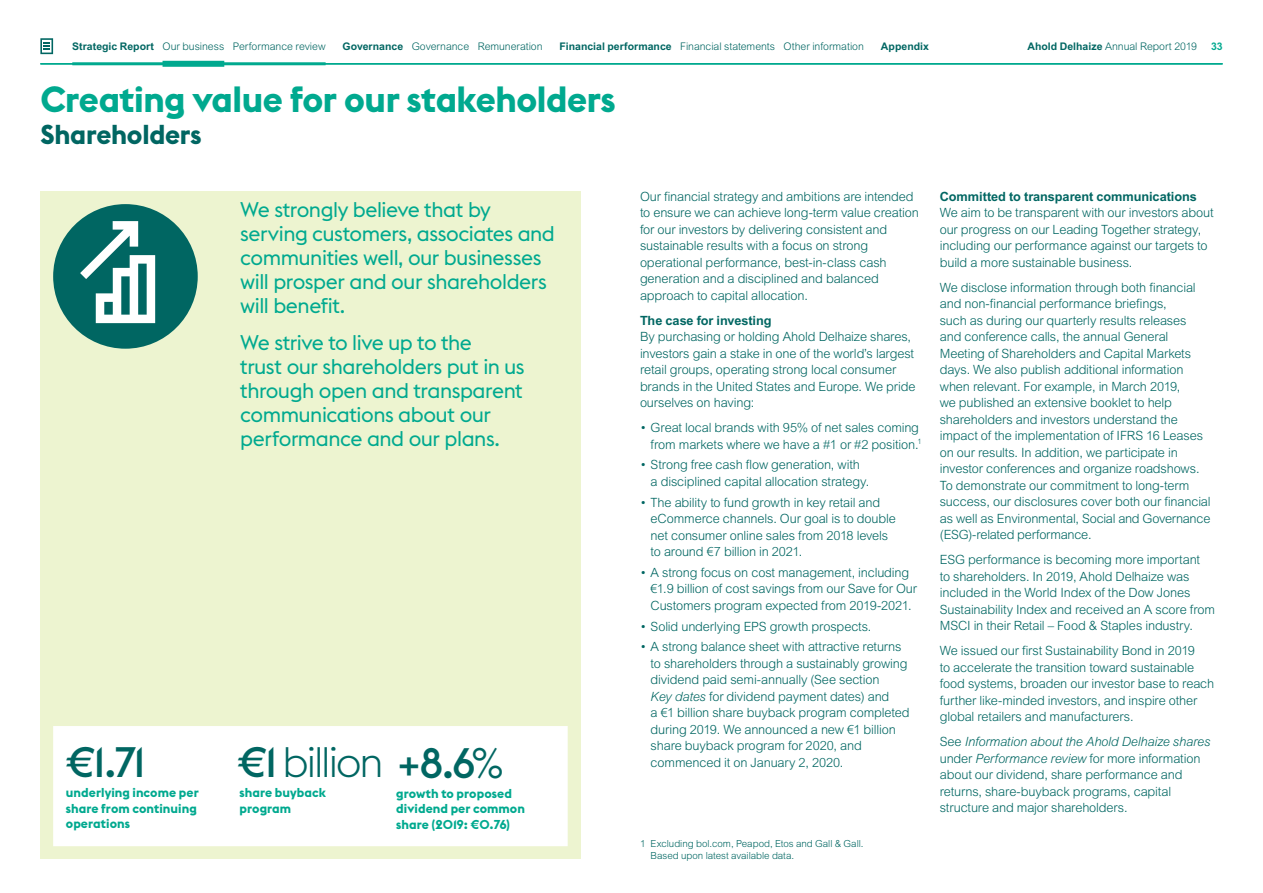
<style>
.page{position:relative;width:1263px;height:893px;background:#fff}
.page>*{position:absolute;margin:0;border:0;box-sizing:border-box;transform-origin:0 0}
.t1{font:300 42px "Euclid Flex";letter-spacing:-.065em;color:#006662}
.t2{font:500 42px "Euclid Flex";color:#006662}
.t3{font:700 36px "Euclid Flex";letter-spacing:-.01em;color:#00a98f}
.t4{font:700 27px "Euclid Flex";letter-spacing:-.01em;color:#006662}
.t5{font:21px/24px "Euclid Flex";letter-spacing:-.025em;color:#00a98f}
.t6{font:300 12.75px/16.5px "Arial MT Pro";letter-spacing:-.01em;color:#006662}
.t7{font:700 12.75px/15.8px "Euclid Flex";letter-spacing:.005em;color:#00a98f}
.t8{font:700 12.75px "Arial MT Pro";letter-spacing:-.005em;color:#006662}
.t9{font:300 10.5px "Arial MT Pro";letter-spacing:-.005em;color:#006662}
.t10{font:700 10.5px "Arial MT Pro";color:#006662}
.t11{font:700 10.5px "Arial MT Pro";color:#00a98f}
.t12{font:300 9.75px/11.2px "Arial MT Pro";letter-spacing:-.005em;color:#006662}
.s1{font-weight:700}
.s2{font-weight:500}
.s3{font-family:"Futura Std";font-weight:400;font-size:39.45px}
.s4{font-style:italic}
</style>
<div class="page">
<div style="left:40px;top:191px;width:540px;height:668px;background:#edf4d0"></div>
<div style="left:53px;top:204px;width:145px;height:145px;background:#006662;border-radius:50%"></div>
<svg style="left:80px;top:221px;width:75px;height:102px"></svg>
<div style="left:53px;top:726px;width:515px;height:120px;background:#fff"></div>
<svg style="left:40px;top:38px;width:13px;height:16px"></svg>
<hr style="left:40px;top:63px;width:1182px;height:2px;background:#00a98f">
<hr style="left:72px;top:62px;width:254px;height:3px;background:#00a98f">
<div style="left:163px;top:61px;width:61px;height:6px;background:#00a98f"></div>
<p class="t9" style="left:72px;top:40px;width:255px"><span class="s1">Strategic Report</span> Our business Performance review</p>
<p class="t9" style="left:343px;top:40px;width:201px"><span class="s1">Governance</span> Governance Remuneration</p>
<p class="t9" style="left:560px;top:40px;width:306px"><span class="s1">Financial performance</span> Financial statements Other information</p>
<p class="t10" style="left:881px;top:40px;width:50px">Appendix</p>
<p class="t9" style="left:1027px;top:40px;width:171px"><span class="s1">Ahold Delhaize</span> Annual Report 2019</p>
<p class="t11" style="left:1211px;top:40px;width:13px">33</p>
<h2 class="t3" style="left:40px;top:78px;width:577px">Creating value for our stakeholders</h2>
<h3 class="t4" style="left:40px;top:119px;width:163px">Shareholders</h3>
<h3 class="t5" style="left:240px;top:198px;width:316px">We strongly believe that by serving customers, associates and communities well, our businesses will prosper and our shareholders will benefit.</h3>
<h3 class="t5" style="left:240px;top:330px;width:286px">We strive to live up to the<br>trust our shareholders put in us through open and transparent communications about our performance and our plans.</h3>
<h1 class="t2" style="left:66px;top:738px;width:81px">€1.71</h1>
<p class="t7" style="left:66px;top:785px;width:134px">underlying income per share from continuing operations</p>
<h1 class="t1" style="left:237px;top:738px;width:267px"><span class="s2">€1</span> billion <span class="s2">+8.6</span><span class="s3">%</span></h1>
<p class="t7" style="left:240px;top:785px;width:88px">share buyback program</p>
<p class="t7" style="left:396px;top:785px;width:130px">growth to proposed dividend per common share (2019: €0.76)</p>
<p class="t6" style="left:640px;top:188px;width:281px">Our financial strategy and ambitions are intended to ensure we can achieve long-term value creation for our investors by delivering consistent and sustainable results with a focus on strong operational performance, best-in-class cash generation and a disciplined and balanced approach to capital allocation.</p>
<p class="t8" style="left:640px;top:313px;width:133px">The case for investing</p>
<p class="t6" style="left:640px;top:329px;width:277px">By purchasing or holding Ahold Delhaize shares, investors gain a stake in one of the world’s largest retail groups, operating strong local consumer brands in the United States and Europe. We pride ourselves on having:</p>
<p class="t6" style="left:640px;top:420px;width:283px;text-align:right">• Great local brands with 95% of net sales coming from markets where we have a #1 or #2 position.<sup>1</sup></p>
<p class="t6" style="left:651px;top:457px;width:220px;text-indent:-11px">• Strong free cash flow generation, with a disciplined capital allocation strategy.</p>
<p class="t6" style="left:651px;top:494px;width:247px;text-indent:-11px">• The ability to fund growth in key retail and eCommerce channels. Our goal is to double net consumer online sales from 2018 levels to around €7 billion in 2021.</p>
<p class="t6" style="left:651px;top:564px;width:268px;text-indent:-11px">• A strong focus on cost management, including €1.9 billion of cost savings from our Save for Our<br>Customers program expected from 2019-2021.</p>
<p class="t6" style="left:640px;top:618px;width:233px">• Solid underlying EPS growth prospects.</p>
<p class="t6" style="left:651px;top:639px;width:260px;text-indent:-11px">• A strong balance sheet with attractive returns to shareholders through a sustainably growing dividend paid semi-annually (See section<br><span class="s4">Key dates</span> for dividend payment dates) and<br>a €1 billion share buyback program completed during 2019. We announced a new €1 billion share buyback program for 2020, and commenced it on January 2, 2020.</p>
<p class="t12" style="left:651px;top:838px;width:214px;text-indent:-11px">1 Excluding bol.com, Peapod, Etos and Gall &amp; Gall.<br>Based upon latest available data.</p>
<p class="t8" style="left:940px;top:189px;width:259px">Committed to transparent communications</p>
<p class="t6" style="left:940px;top:205px;width:275px">We aim to be transparent with our investors about our progress on our Leading Together strategy, including our performance against our targets to build a more sustainable business.</p>
<p class="t6" style="left:940px;top:279px;width:272px">We disclose information through both financial and non-financial performance briefings,<br>such as during our quarterly results releases and conference calls, the annual General Meeting of Shareholders and Capital Markets days. We also publish additional information when relevant. For example, in March 2019,<br>we published an extensive booklet to help shareholders and investors understand the impact of the implementation of IFRS 16 Leases on our results. In addition, we participate in investor conferences and organize roadshows.<br>To demonstrate our commitment to long-term success, our disclosures cover both our financial as well as Environmental, Social and Governance (ESG)-related performance.</p>
<p class="t6" style="left:940px;top:552px;width:277px">ESG performance is becoming more important<br>to shareholders. In 2019, Ahold Delhaize was included in the World Index of the Dow Jones Sustainability Index and received an A score from MSCI in their Retail – Food &amp; Staples industry.</p>
<p class="t6" style="left:940px;top:643px;width:276px">We issued our first Sustainability Bond in 2019<br>to accelerate the transition toward sustainable food systems, broaden our investor base to reach further like-minded investors, and inspire other global retailers and manufacturers.</p>
<p class="t6" style="left:940px;top:734px;width:272px">See <span class="s4">Information about the Ahold Delhaize shares </span>under <span class="s4">Performance review</span> for more information about our dividend, share performance and returns, share-buyback programs, capital structure and major shareholders.</p>
</div>
